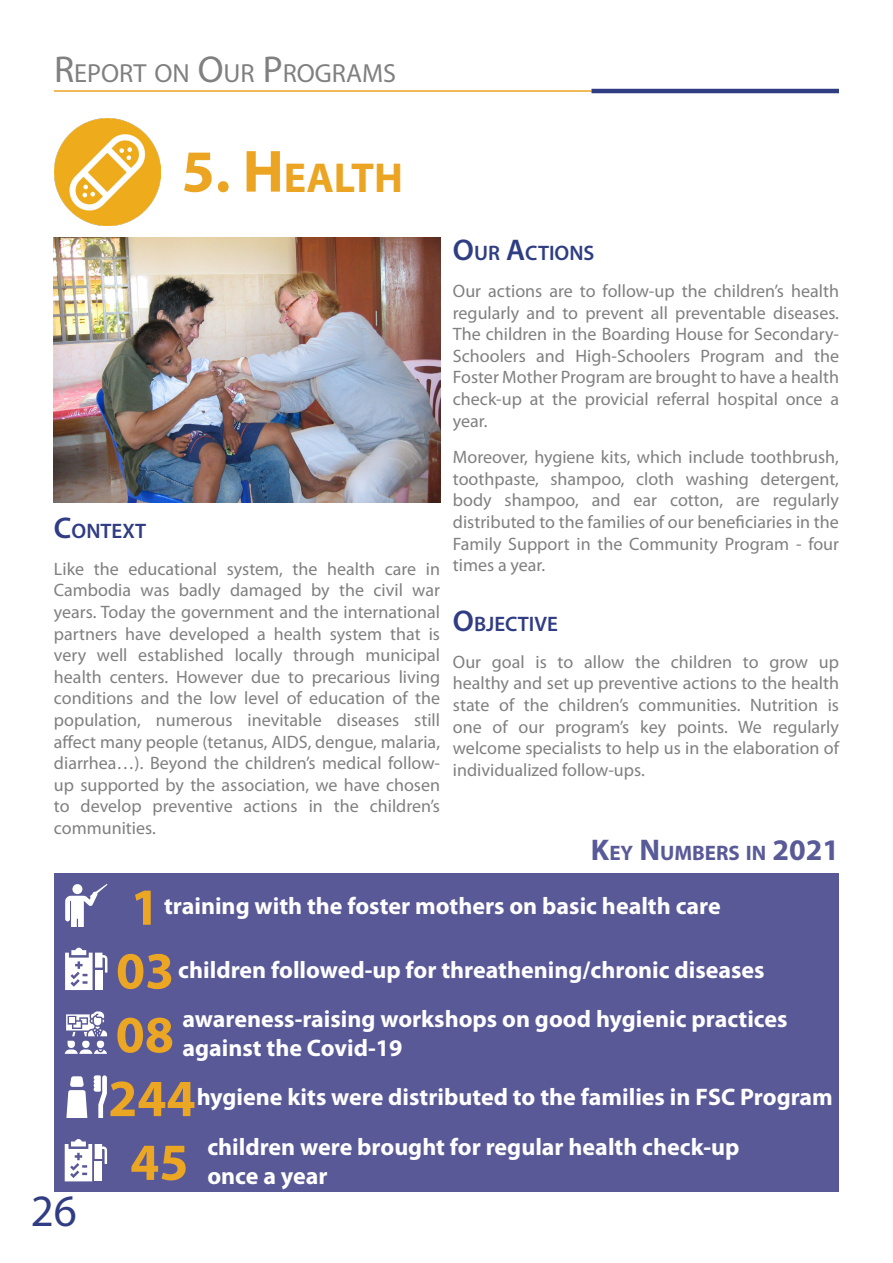
<style>
.page{position:relative;width:893px;height:1263px;background:#fff}
.page>*{position:absolute;margin:0;border:0;box-sizing:border-box;transform-origin:0 0}
.t1{font:45px "Myriad Pro";color:#303d83}
.t2{font:700 42px "Myriad Pro";color:#eba523}
.t3{font:26.25px "Myriad Pro";color:#7f807f}
.t4{font:700 24px/28.8px "Myriad Pro";color:#fff}
.t5{font:600 21px "Myriad Pro";color:#303c83}
.t6{font:700 21px "Myriad Pro";color:#595a98}
.t7{font:600 21px "Myriad Pro";color:#2f3d83}
.t8{font:18px/21.6px "Myriad Pro";color:#7f807f;text-align:justify}
.s1{font-size:37.5px}
.s2{font-size:60px}
.s3{font-size:30px}
.s4{font-size:52.5px;color:#eba624}
</style>
<div class="page">
<img style="left:54px;top:119px;width:106px;height:106px">
<hr style="left:54px;top:90px;width:537px;height:2px;background:#eba523">
<hr style="left:591px;top:89px;width:248px;height:4px;background:#303d83">
<div style="left:54px;top:1001px;width:785px;height:63px;background:#595998"></div>
<svg style="left:65px;top:1011px;width:42px;height:43px"></svg>
<div style="left:54px;top:1064px;width:785px;height:64px;background:#595998"></div>
<svg style="left:66px;top:1075px;width:41px;height:43px"></svg>
<div style="left:54px;top:1128px;width:785px;height:64px;background:#595998"></div>
<svg style="left:65px;top:1139px;width:42px;height:42px"></svg>
<div style="left:54px;top:873px;width:785px;height:64px;background:#595998"></div>
<svg style="left:65px;top:884px;width:42px;height:42px"></svg>
<div style="left:54px;top:937px;width:785px;height:64px;background:#595998"></div>
<svg style="left:65px;top:948px;width:42px;height:42px"></svg>
<img style="left:54px;top:238px;width:386px;height:265px">
<h3 class="t3" style="left:54px;top:57px;width:341px"><span class="s1">R</span>EPORT ON <span class="s1">O</span>UR <span class="s1">P</span>ROGRAMS</h3>
<h2 class="t2" style="left:182px;top:150px;width:217px"><span class="s2">5. H</span>EALTH</h2>
<p class="t5" style="left:54px;top:518px;width:94px"><span class="s3">C</span>ONTEXT</p>
<p class="t8" style="left:54px;top:558px;width:388px">Like the educational system, the health care in Cambodia was badly damaged by the civil war years. Today the government and the international partners have developed a health system that is very well established locally through municipal health centers. However due to precarious living conditions and the low level of education of the population, numerous inevitable diseases still affect many people (tetanus, AIDS, dengue, malaria, diarrhea…). Beyond the children’s medical follow&shy;up supported by the association, we have chosen to develop preventive actions in the children’s communities.</p>
<p class="t7" style="left:453px;top:240px;width:143px"><span class="s3">O</span>UR <span class="s3">A</span>CTIONS</p>
<p class="t8" style="left:453px;top:280px;width:388px">Our actions are to follow-up the children’s health regularly and to prevent all preventable diseases.<br>The children in the Boarding House for Secondary-Schoolers and High-Schoolers Program and the Foster Mother Program are brought to have a health check-up at the provicial referral hospital once a year.</p>
<p class="t8" style="left:453px;top:446px;width:388px">Moreover, hygiene kits, which include toothbrush, toothpaste, shampoo, cloth washing detergent, body shampoo, and ear cotton, are regularly distributed to the families of our beneficiaries in the Family Support in the Community Program - four times a year.</p>
<p class="t5" style="left:453px;top:611px;width:107px"><span class="s3">O</span>BJECTIVE</p>
<p class="t8" style="left:453px;top:650px;width:388px">Our goal is to allow the children to grow up healthy and set up preventive actions to the health state of the children’s communities. Nutrition is one of our program’s key points. We regularly welcome specialists to help us in the elaboration of individualized follow-ups.</p>
<p class="t6" style="left:591px;top:840px;width:250px"><span class="s3">K</span>EY <span class="s3">N</span> UMBERS IN <span class="s3">2021</span></p>
<h3 class="t4" style="left:131px;top:891px;width:592px"><span class="s4">1</span> training with the foster mothers on basic health care</h3>
<h3 class="t4" style="left:116px;top:954px;width:650px"><span class="s4">03</span> children followed-up for threathening/chronic diseases</h3>
<h1 class="t1" style="left:31px;top:1183px;width:48px">26</h1>
<h3 class="t4" style="left:116px;top:1004px;width:673px;text-indent:67px">awareness-raising workshops on good hygienic practices<br><sup>08</sup> against the Covid-19</h3>
<h3 class="t4" style="left:108px;top:1072px;width:726px;line-height:49.3px;text-align:center"><span class="s4">244</span>hygiene kits were distributed to the families in FSC Program children were brought for regular health check-up</h3>
<h3 class="t4" style="left:130px;top:1160px;width:199px"><sup>45</sup> once a year</h3>
</div>
